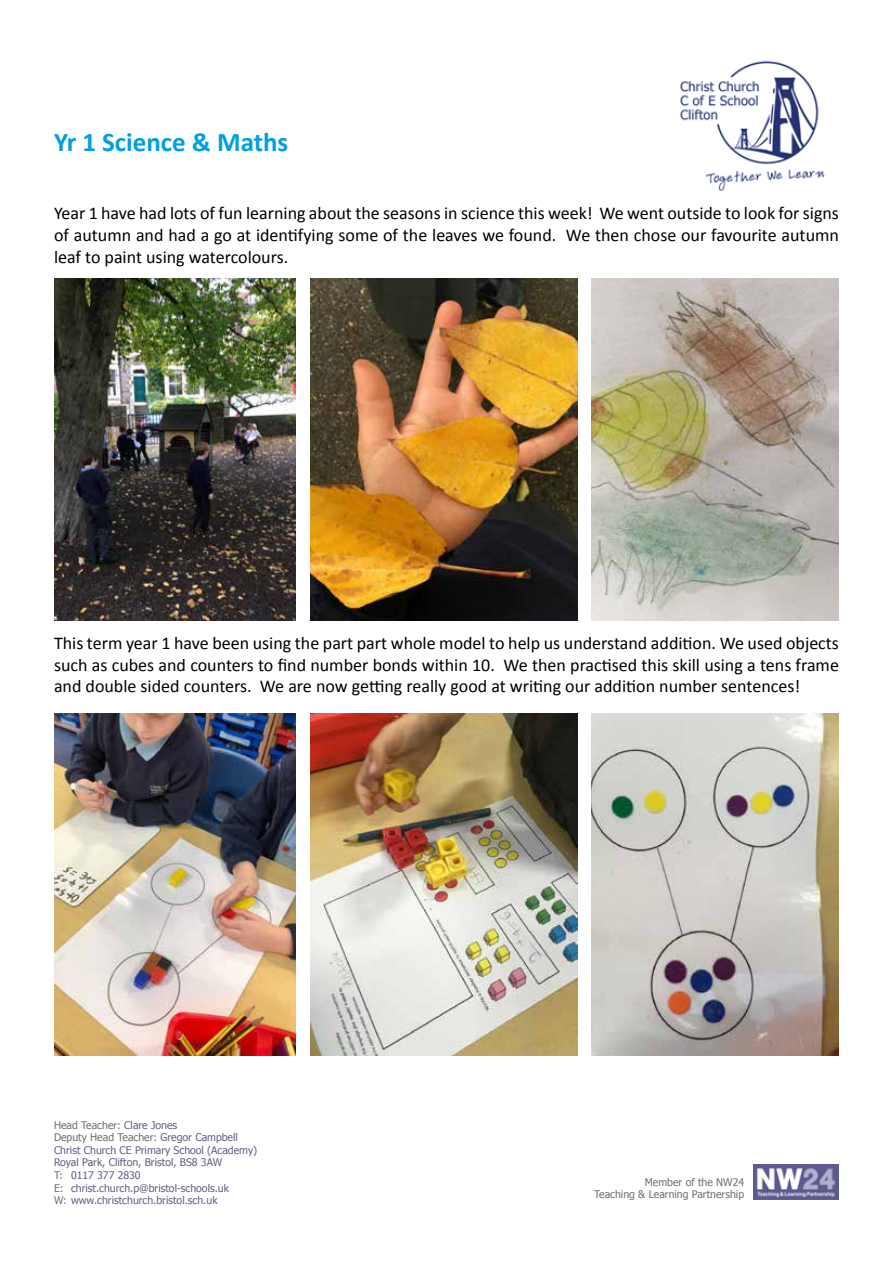
<style>
.page{position:relative;width:893px;height:1263px;background:#fff}
.page>*{position:absolute;margin:0;border:0;box-sizing:border-box;transform-origin:0 0}
.t1{font:700 27px "Calibri";color:#009fe3}
.t2{font:18px/21.6px "Calibri";color:#000;text-align:justify}
.t3{font:10.5px/12.6px "Tahoma";color:#635f85}
.t4{font:10.5px/12.6px "Tahoma";color:#706f6f;text-align:right}
.s1{color:#706f6f}
</style>
<div class="page">
<img style="left:680px;top:60px;width:145px;height:131px">
<img style="left:754px;top:1165px;width:85px;height:35px">
<img style="left:310px;top:713px;width:267px;height:343px">
<img style="left:310px;top:279px;width:267px;height:342px">
<img style="left:54px;top:279px;width:242px;height:342px">
<img style="left:591px;top:279px;width:248px;height:342px">
<img style="left:591px;top:713px;width:248px;height:343px">
<img style="left:54px;top:713px;width:242px;height:343px">
<h1 class="t1" style="left:54px;top:125px;width:236px">Yr 1 Science &amp; Maths</h1>
<p class="t2" style="left:54px;top:203px;width:786px">Year 1 have had lots of fun learning about the seasons in science this week! We went outside to look for signs of autumn and had a go at identifying some of the leaves we found. We then chose our favourite autumn leaf to paint using watercolours.</p>
<p class="t2" style="left:54px;top:632px;width:786px">This term year 1 have been using the part part whole model to help us understand addition. We used objects such as cubes and counters to find number bonds within 10. We then practised this skill using a tens frame and double sided counters. We are now getting really good at writing our addition number sentences!</p>
<p class="t3" style="left:54px;top:1118px;width:205px"><span class="s1">Head Teacher:</span> Clare Jones<br><span class="s1">Deputy Head Teacher:</span> Gregor Campbell Christ Church CE Primary School (Academy)<br>Royal Park, Clifton, Bristol, BS8 3AW<br><span class="s1">T:</span> 0117 377 2830<br><span class="s1">E:</span> christ.church.p@bristol-schools.uk<br><span class="s1">W:</span> www.christchurch.bristol.sch.uk</p>
<p class="t4" style="left:594px;top:1175px;width:152px">Member of the NW24<br>Teaching &amp; Learning Partnership</p>
</div>
